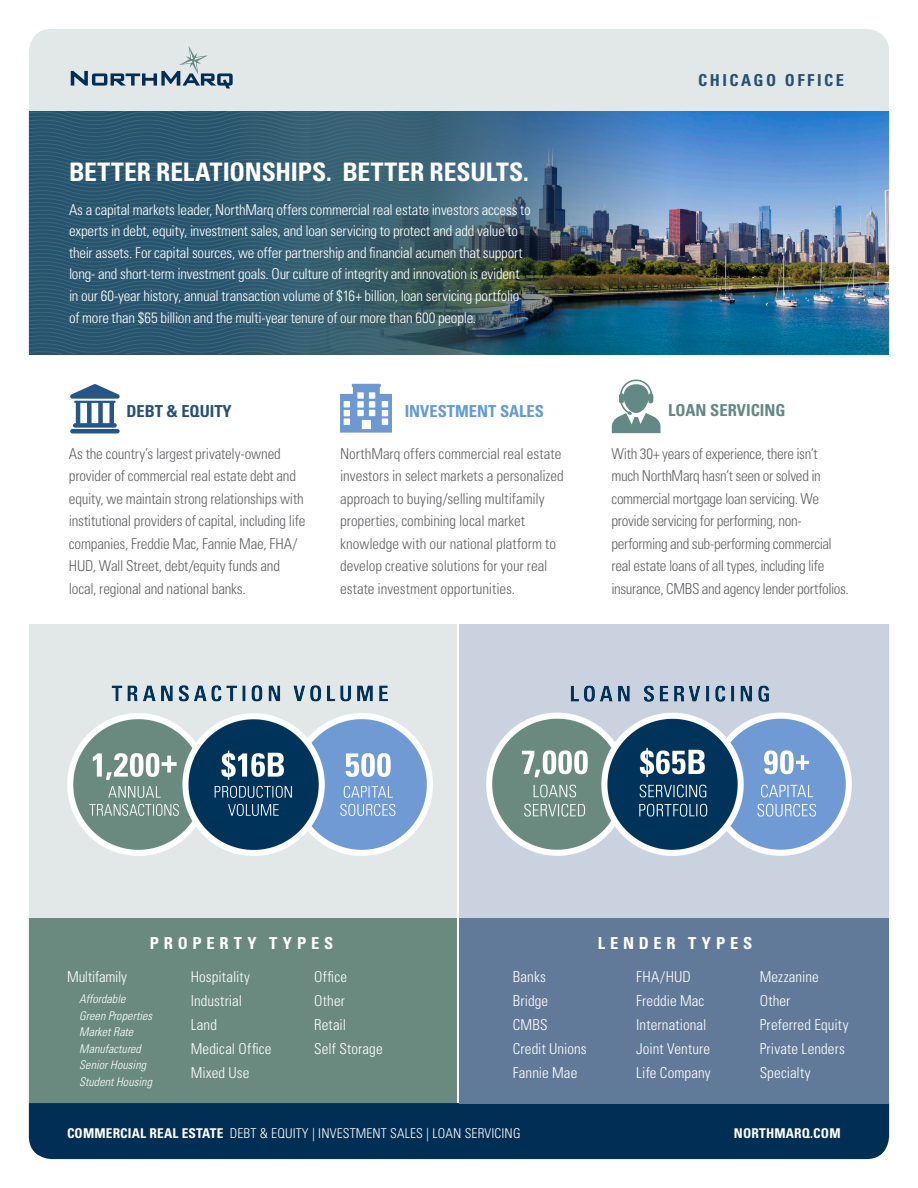
<style>
.page{position:relative;width:918px;height:1188px;background:#fff}
.page>*{position:absolute;margin:0;border:0;box-sizing:border-box;transform-origin:0 0}
.t1{font:700 condensed 25.5px "Univers LT Std";letter-spacing:-.005em;color:#fff}
.t2{font:700 condensed 16.5px "Univers LT Std";letter-spacing:.29em;color:#fff}
.t3{font:700 condensed 16.5px "Univers LT Std";color:#649bd2}
.t4{font:700 condensed 16.5px "Univers LT Std";color:#628986}
.t5{font:700 condensed 16.5px "Univers LT Std";letter-spacing:.15em;color:#265074}
.t6{font:700 condensed 16.5px "Univers LT Std";color:#265074}
.Body_Text{font:300 condensed 15px/22.5px "Univers LT Std";letter-spacing:-.015em;color:#636366}
.t7{font:300 condensed 15px "Univers LT Std";letter-spacing:.005em;color:#fff}
.t8{font:300 condensed 15px "Univers LT Std";letter-spacing:-.015em;color:#fff}
.t9{font:300 condensed 14.85px/21.6px "Univers LT Std";letter-spacing:-.01em;color:#fff}
.t10{font:300 condensed 13.5px "Univers LT Std";letter-spacing:.01em;color:#fff}
.t11{font:700 condensed 13.5px "Univers LT Std";letter-spacing:.01em;color:#fff}
.t12{font:italic 300 condensed 12px "Univers LT Std";letter-spacing:.005em;color:#fff}
.s1{font-weight:700}
</style>
<div class="page">
<div style="left:30px;top:30px;width:858px;height:81px;background:#e2e8e8"></div>
<div style="left:459px;top:624px;width:431px;height:480px;background:#cad1df"></div>
<div style="left:28px;top:624px;width:429px;height:480px;background:#e2e8e8"></div>
<div style="left:27px;top:918px;width:429px;height:185px;background:#6a8a7f"></div>
<div style="left:30px;top:1103px;width:858px;height:55px;background:#002e54"></div>
<img style="left:858px;top:111px;width:30px;height:243px">
<img style="left:30px;top:111px;width:828px;height:244px">
<svg style="left:612px;top:380px;width:48px;height:53px"></svg>
<hr style="left:70px;top:429px;width:50px;height:4px;background:#265685;border-radius:2px">
<svg style="left:70px;top:384px;width:50px;height:44px"></svg>
<svg style="left:341px;top:384px;width:50px;height:49px"></svg>
<svg style="left:71px;top:46px;width:162px;height:43px"></svg>
<div style="left:459px;top:918px;width:430px;height:185px;background:#617a99"></div>
<img style="left:487px;top:685px;width:365px;height:170px">
<img style="left:67px;top:685px;width:365px;height:171px">
<p class="t1" style="left:69px;top:156px;width:461px">BETTER RELATIONSHIPS. BETTER RESULTS.</p>
<p class="t9" style="left:69px;top:199px;width:463px">As a capital markets leader, NorthMarq offers commercial real estate investors access to experts in debt, equity, investment sales, and loan servicing to protect and add value to their assets. For capital sources, we offer partnership and financial acumen that support long- and short-term investment goals. Our culture of integrity and innovation is evident in our 60-year history, annual transaction volume of $16+ billion, loan servicing portfolio of more than $65 billion and the multi-year tenure of our more than 600 people.</p>
<p class="t5" style="left:698px;top:70px;width:147px">CHICAGO OFFICE</p>
<p class="t6" style="left:126px;top:401px;width:107px">DEBT &amp; EQUITY</p>
<p class="t3" style="left:405px;top:401px;width:141px">INVESTMENT SALES</p>
<p class="t4" style="left:668px;top:400px;width:119px">LOAN SERVICING</p>
<p class="Body_Text" style="left:69px;top:442px;width:238px">As the country’s largest privately-owned provider of commercial real estate debt and equity, we maintain strong relationships with institutional providers of capital, including life companies, Freddie Mac, Fannie Mae, FHA/ HUD, Wall Street, debt/equity funds and local, regional and national banks.</p>
<p class="Body_Text" style="left:340px;top:442px;width:225px">NorthMarq offers commercial real estate investors in select markets a personalized approach to buying/selling multifamily properties, combining local market knowledge with our national platform to develop creative solutions for your real estate investment opportunities.</p>
<p class="Body_Text" style="left:611px;top:442px;width:239px">With 30+ years of experience, there isn’t much NorthMarq hasn’t seen or solved in commercial mortgage loan servicing. We provide servicing for performing, non&shy;performing and sub-performing commercial real estate loans of all types, including life insurance, CMBS and agency lender portfolios.</p>
<p class="t2" style="left:150px;top:933px;width:185px">PROPERTY TYPES</p>
<p class="t8" style="left:67px;top:968px;width:61px">Multifamily</p>
<p class="t12" style="left:79px;top:992px;width:48px">Affordable</p>
<p class="t12" style="left:79px;top:1008px;width:74px">Green Properties</p>
<p class="t12" style="left:79px;top:1025px;width:55px">Market Rate</p>
<p class="t12" style="left:79px;top:1041px;width:63px">Manufactured</p>
<p class="t12" style="left:79px;top:1058px;width:68px">Senior Housing</p>
<p class="t12" style="left:79px;top:1074px;width:74px">Student Housing</p>
<p class="t7" style="left:191px;top:968px;width:61px">Hospitality</p>
<p class="t7" style="left:191px;top:992px;width:53px">Industrial</p>
<p class="t7" style="left:191px;top:1016px;width:28px">Land</p>
<p class="t7" style="left:191px;top:1040px;width:82px">Medical Office</p>
<p class="t7" style="left:191px;top:1064px;width:60px">Mixed Use</p>
<p class="t7" style="left:314px;top:968px;width:34px">Office</p>
<p class="t7" style="left:314px;top:992px;width:32px">Other</p>
<p class="t7" style="left:314px;top:1016px;width:33px">Retail</p>
<p class="t7" style="left:314px;top:1040px;width:70px">Self Storage</p>
<p class="t7" style="left:513px;top:968px;width:35px">Banks</p>
<p class="t7" style="left:513px;top:992px;width:37px">Bridge</p>
<p class="t7" style="left:513px;top:1016px;width:36px">CMBS</p>
<p class="t7" style="left:513px;top:1040px;width:75px">Credit Unions</p>
<p class="t7" style="left:513px;top:1064px;width:66px">Fannie Mae</p>
<p class="t2" style="left:598px;top:933px;width:156px">LENDER TYPES</p>
<p class="t7" style="left:636px;top:968px;width:56px">FHA/HUD</p>
<p class="t7" style="left:636px;top:992px;width:70px">Freddie Mac</p>
<p class="t7" style="left:636px;top:1016px;width:72px">International</p>
<p class="t7" style="left:636px;top:1040px;width:75px">Joint Venture</p>
<p class="t7" style="left:636px;top:1064px;width:76px">Life Company</p>
<p class="t7" style="left:760px;top:968px;width:61px">Mezzanine</p>
<p class="t7" style="left:760px;top:992px;width:32px">Other</p>
<p class="t7" style="left:760px;top:1016px;width:90px">Preferred Equity</p>
<p class="t7" style="left:760px;top:1040px;width:87px">Private Lenders</p>
<p class="t7" style="left:760px;top:1064px;width:52px">Specialty</p>
<p class="t10" style="left:67px;top:1125px;width:455px"><span class="s1">COMMERCIAL REAL ESTATE</span> DEBT &amp; EQUITY | INVESTMENT SALES | LOAN SERVICING</p>
<p class="t11" style="left:734px;top:1125px;width:108px">NORTHMARQ.COM</p>
</div>
